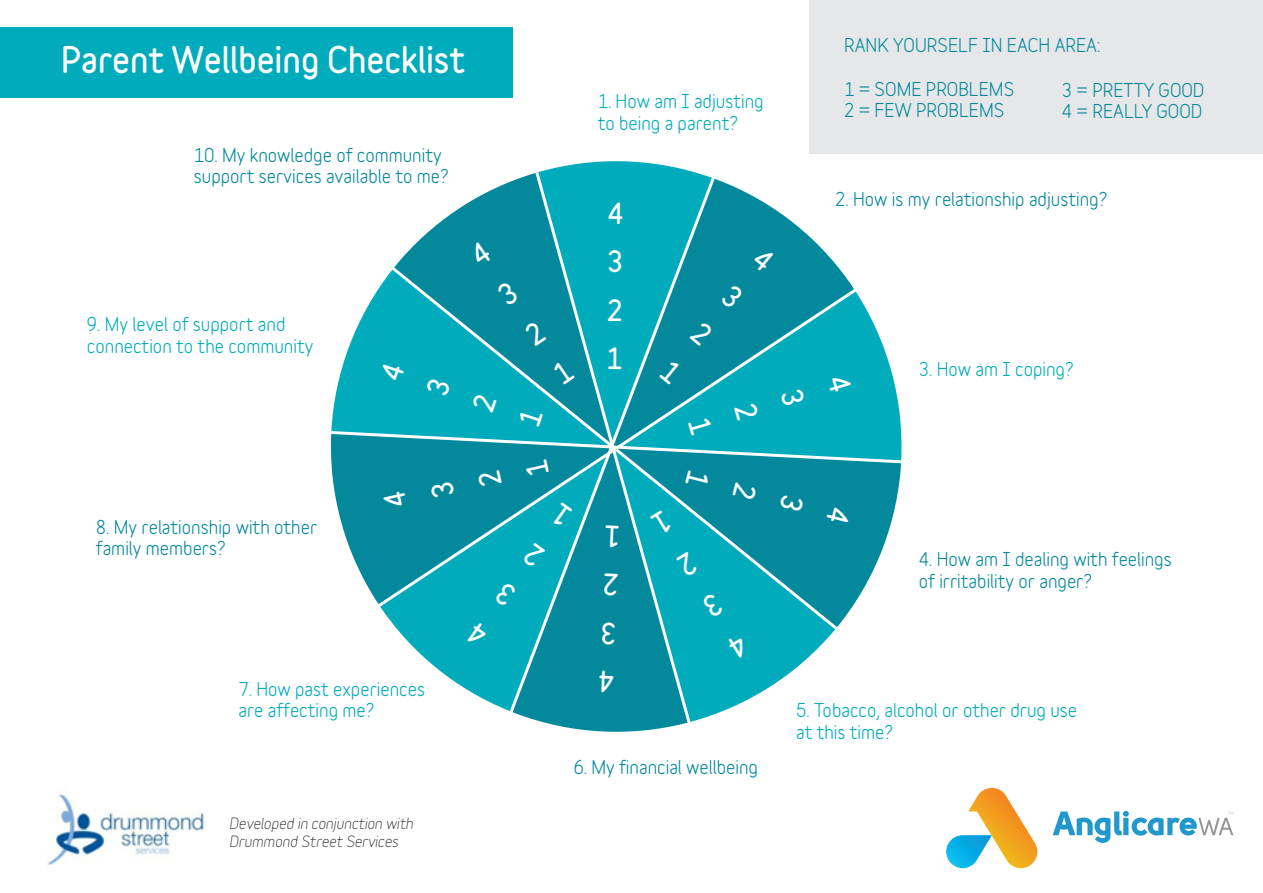
<style>
.page{position:relative;width:1263px;height:893px;background:#fff}
.page>*{position:absolute;margin:0;border:0;box-sizing:border-box;transform-origin:0 0}
.t1{font:900 33px "Variable";color:#fff}
.t2{font:700 18px "Variable";color:#03899b}
.t3{font:700 18px "Variable";color:#00acbc}
.t4{font:italic 15px/18px "Variable";color:#231f20}
</style>
<div class="page">
<svg style="left:513px;top:452px;width:174px;height:280px;fill:#03899b"></svg>
<svg style="left:331px;top:445px;width:278px;height:159px;fill:#03899b"></svg>
<svg style="left:538px;top:161px;width:174px;height:279px;fill:#00acbc"></svg>
<svg style="left:380px;top:457px;width:226px;height:254px;background:#23a6b4"></svg>
<svg style="left:331px;top:270px;width:277px;height:175px;fill:#00acbc"></svg>
<svg style="left:394px;top:173px;width:216px;height:270px;background:#23a8b7"></svg>
<svg style="left:623px;top:292px;width:279px;height:168px;fill:#00acbc"></svg>
<svg style="left:614px;top:179px;width:240px;height:267px;background:#22a8b7"></svg>
<svg style="left:615px;top:451px;width:220px;height:271px"></svg>
<svg style="left:618px;top:449px;width:283px;height:178px;background:#20a2b1"></svg>
<div style="left:0;top:28px;width:513px;height:70px;background:#00acbc"></div>
<svg style="left:946px;top:788px;width:92px;height:80px"></svg>
<svg style="left:1053px;top:811px;width:180px;height:32px"></svg>
<div style="left:809px;top:0;width:454px;height:154px;background:#e6e7e9"></div>
<img style="left:45px;top:794px;width:159px;height:71px">
<svg style="left:468px;top:240px;width:24px;height:26px"></svg>
<svg style="left:496px;top:281px;width:23px;height:25px"></svg>
<svg style="left:523px;top:320px;width:24px;height:26px"></svg>
<svg style="left:552px;top:360px;width:23px;height:25px"></svg>
<svg style="left:609px;top:202px;width:14px;height:22px"></svg>
<svg style="left:609px;top:250px;width:12px;height:23px"></svg>
<svg style="left:608px;top:299px;width:13px;height:22px"></svg>
<svg style="left:608px;top:348px;width:14px;height:21px"></svg>
<svg style="left:751px;top:246px;width:24px;height:26px"></svg>
<svg style="left:720px;top:284px;width:24px;height:25px"></svg>
<svg style="left:689px;top:321px;width:24px;height:26px"></svg>
<svg style="left:659px;top:360px;width:24px;height:25px"></svg>
<svg style="left:827px;top:374px;width:25px;height:20px"></svg>
<svg style="left:781px;top:389px;width:24px;height:18px"></svg>
<svg style="left:734px;top:402px;width:25px;height:19px"></svg>
<svg style="left:688px;top:417px;width:24px;height:18px"></svg>
<svg style="left:826px;top:506px;width:25px;height:19px"></svg>
<svg style="left:779px;top:494px;width:25px;height:18px"></svg>
<svg style="left:732px;top:482px;width:25px;height:18px"></svg>
<svg style="left:685px;top:471px;width:24px;height:18px"></svg>
<svg style="left:726px;top:634px;width:24px;height:26px"></svg>
<svg style="left:702px;top:593px;width:22px;height:25px"></svg>
<svg style="left:676px;top:551px;width:23px;height:26px"></svg>
<svg style="left:650px;top:511px;width:22px;height:25px"></svg>
<svg style="left:599px;top:671px;width:15px;height:22px"></svg>
<svg style="left:602px;top:622px;width:13px;height:23px"></svg>
<svg style="left:604px;top:574px;width:14px;height:22px"></svg>
<svg style="left:605px;top:525px;width:14px;height:23px"></svg>
<svg style="left:465px;top:621px;width:24px;height:26px"></svg>
<svg style="left:494px;top:582px;width:23px;height:25px"></svg>
<svg style="left:522px;top:542px;width:23px;height:26px"></svg>
<svg style="left:383px;top:491px;width:24px;height:18px"></svg>
<svg style="left:549px;top:502px;width:24px;height:26px"></svg>
<svg style="left:430px;top:481px;width:24px;height:17px"></svg>
<svg style="left:477px;top:470px;width:25px;height:18px"></svg>
<svg style="left:525px;top:459px;width:24px;height:17px"></svg>
<svg style="left:380px;top:362px;width:25px;height:20px"></svg>
<svg style="left:426px;top:378px;width:25px;height:19px"></svg>
<svg style="left:472px;top:393px;width:25px;height:20px"></svg>
<svg style="left:518px;top:408px;width:25px;height:19px"></svg>
<p class="t1" style="left:61px;top:38px;width:405px">Parent Wellbeing Checklist</p>
<p class="t2" style="left:194px;top:143px;width:250px">10. My knowledge of community</p>
<p class="t2" style="left:194px;top:165px;width:257px">support services available to me?</p>
<p class="t3" style="left:87px;top:313px;width:200px">9. My level of support and</p>
<p class="t3" style="left:87px;top:335px;width:228px">connection to the community</p>
<p class="t2" style="left:96px;top:515px;width:223px">8. My relationship with other</p>
<p class="t2" style="left:96px;top:537px;width:132px">family members?</p>
<p class="t3" style="left:238px;top:677px;width:188px">7. How past experiences</p>
<p class="t3" style="left:238px;top:699px;width:138px">are affecting me?</p>
<p class="t4" style="left:229px;top:814px;width:185px">Developed in conjunction with<br>Drummond Street Services</p>
<p class="t3" style="left:598px;top:90px;width:167px">1. How am I adjusting</p>
<p class="t3" style="left:598px;top:111px;width:142px">to being a parent?</p>
<p class="t2" style="left:844px;top:34px;width:258px">RANK YOURSELF IN EACH AREA:</p>
<p class="t2" style="left:844px;top:77px;width:172px">1 = SOME PROBLEMS</p>
<p class="t2" style="left:844px;top:99px;width:162px">2 = FEW PROBLEMS</p>
<p class="t2" style="left:1062px;top:78px;width:144px">3 = PRETTY GOOD</p>
<p class="t2" style="left:1062px;top:100px;width:142px">4 = REALLY GOOD</p>
<p class="t2" style="left:835px;top:188px;width:274px">2. How is my relationship adjusting?</p>
<p class="t3" style="left:919px;top:357px;width:157px">3. How am I coping?</p>
<p class="t2" style="left:919px;top:548px;width:254px">4. How am I dealing with feelings</p>
<p class="t2" style="left:919px;top:569px;width:175px">of irritability or anger?</p>
<p class="t2" style="left:573px;top:756px;width:186px">6. My financial wellbeing</p>
<p class="t3" style="left:796px;top:699px;width:283px">5. Tobacco, alcohol or other drug use</p>
<p class="t3" style="left:796px;top:721px;width:99px">at this time?</p>
</div>
